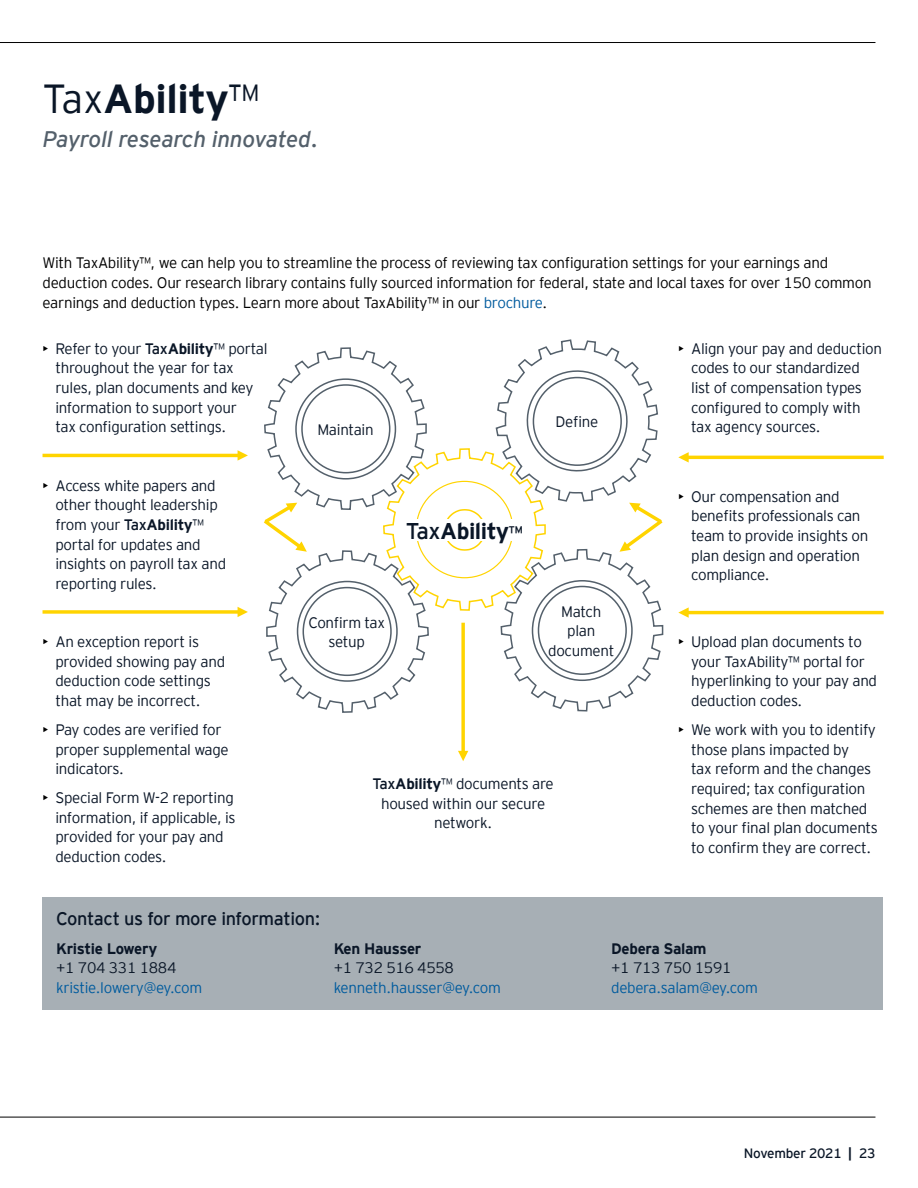
<style>
.page{position:relative;width:918px;height:1188px;background:#fff}
.page>*{position:absolute;margin:0;border:0;box-sizing:border-box;transform-origin:0 0}
.t1{font:700 40.5px "EY Interstate";letter-spacing:-.01em;color:#0a1627}
.t2{font:700 22.65px "EY Interstate";letter-spacing:-.02em;color:#0a1627}
.t3{font:italic 22.5px "EY Interstate";letter-spacing:-.015em;color:#54606b}
.t4{font:18.15px "EY Interstate";letter-spacing:-.02em;color:#0a1627}
.t5{font:300 15.15px/19.6px "EY Interstate";letter-spacing:-.02em;color:#0a1627}
.t6{font:300 15.15px/19.6px "EY Interstate";letter-spacing:-.02em;color:#000}
.t7{font:300 15.15px "EY Interstate";letter-spacing:-.02em;color:#005b9e}
.t8{font:700 15.15px "EY Interstate";letter-spacing:-.02em;color:#0a1627}
.t9{font:13.5px "EY Interstate";letter-spacing:-.02em;color:#0a1627}
.s1{font-weight:300}
.s2{color:#005b9e}
.s3{color:#000}
.s4{font-weight:400}
.s5{font-weight:700}
.s6{font-weight:400;font-size:18.15px}
</style>
<div class="page">
<hr style="left:0;top:42px;width:875px;height:1px;background:#000">
<hr style="left:0;top:1117px;width:875px;height:1px;background:#000">
<svg style="left:461px;top:714px;width:4px;height:37px"></svg>
<svg style="left:458px;top:751px;width:10px;height:10px"></svg>
<svg style="left:263px;top:339px;width:401px;height:375px"></svg>
<svg style="left:43px;top:610px;width:195px;height:4px"></svg>
<svg style="left:238px;top:607px;width:10px;height:10px"></svg>
<hr style="left:43px;top:454px;width:196px;height:3px;background:#ffd400">
<svg style="left:238px;top:450px;width:10px;height:11px"></svg>
<hr style="left:687px;top:611px;width:197px;height:3px;background:#ffd400">
<svg style="left:678px;top:607px;width:11px;height:11px"></svg>
<hr style="left:687px;top:456px;width:197px;height:3px;background:#ffd400">
<svg style="left:678px;top:452px;width:11px;height:11px"></svg>
<div style="left:43px;top:897px;width:840px;height:113px;background:#a7afb5"></div>
<h1 class="t1" style="left:43px;top:70px;width:218px"><span class="s1">Tax</span>Ability<span class="s1">™</span></h1>
<h3 class="t3" style="left:43px;top:123px;width:277px">Payroll research innovated.</h3>
<p class="t6" style="left:43px;top:252px;width:831px">With TaxAbility™, we can help you to streamline the process of reviewing tax configuration settings for your earnings and deduction codes. Our research library contains fully sourced information for federal, state and local taxes for over 150 common earnings and deduction types. Learn more about TaxAbility™ in our <span class="s2">brochure</span>.</p>
<p class="t5" style="left:55px;top:338px;width:214px;text-indent:-13px"><span class="s3">•</span> Refer to your <span class="s4">Tax</span><span class="s5">Ability</span>™ portal throughout the year for tax rules, plan documents and key information to support your<br>tax configuration settings.</p>
<p class="t5" style="left:55px;top:474px;width:172px;text-indent:-13px"><span class="s3">•</span> Access white papers and other thought leadership from your <span class="s4">Tax</span><span class="s5">Ability</span>™ portal for updates and insights on payroll tax and reporting rules.</p>
<p class="t5" style="left:55px;top:631px;width:171px;text-indent:-13px"><span class="s3">•</span> An exception report is provided showing pay and deduction code settings that may be incorrect.</p>
<p class="t5" style="left:55px;top:719px;width:175px;text-indent:-13px"><span class="s3">•</span> Pay codes are verified for proper supplemental wage indicators.</p>
<p class="t5" style="left:55px;top:787px;width:182px;text-indent:-13px"><span class="s3">•</span> Special Form W-2 reporting information, if applicable, is provided for your pay and deduction codes.</p>
<p class="t5" style="left:317px;top:419px;width:58px">Maintain</p>
<p class="t5" style="left:556px;top:411px;width:44px">Define</p>
<h2 class="t2" style="left:406px;top:514px;width:118px"><span class="s4">Tax</span>Ability<span class="s6">™</span></h2>
<p class="t5" style="left:308px;top:612px;width:78px;text-align:center">Confirm tax setup</p>
<p class="t5" style="left:548px;top:601px;width:68px;text-align:center">Match plan document</p>
<p class="t5" style="left:373px;top:773px;width:183px;text-align:center"><span class="s4">Tax</span><span class="s5">Ability</span>™ documents are housed within our secure network.</p>
<p class="t5" style="left:691px;top:338px;width:192px;text-indent:-13px"><span class="s3">•</span> Align your pay and deduction codes to our standardized list of compensation types configured to comply with tax agency sources.</p>
<p class="t5" style="left:691px;top:486px;width:179px;text-indent:-13px"><span class="s3">•</span> Our compensation and benefits professionals can team to provide insights on plan design and operation compliance.</p>
<p class="t5" style="left:691px;top:631px;width:187px;text-indent:-13px"><span class="s3">•</span> Upload plan documents to your TaxAbility™ portal for hyperlinking to your pay and deduction codes.</p>
<p class="t5" style="left:691px;top:719px;width:188px;text-indent:-13px"><span class="s3">•</span> We work with you to identify those plans impacted by<br>tax reform and the changes required; tax configuration schemes are then matched to your final plan documents to confirm they are correct.</p>
<p class="t4" style="left:56px;top:906px;width:266px">Contact us for more information:</p>
<p class="t8" style="left:56px;top:938px;width:103px">Kristie Lowery</p>
<p class="t5" style="left:56px;top:957px;width:122px">+1 704 331 1884</p>
<p class="t7" style="left:56px;top:977px;width:148px">kristie.lowery@ey.com</p>
<p class="t8" style="left:334px;top:938px;width:89px">Ken Hausser</p>
<p class="t5" style="left:334px;top:957px;width:122px">+1 732 516 4558</p>
<p class="t7" style="left:334px;top:977px;width:169px">kenneth.hausser@ey.com</p>
<p class="t8" style="left:611px;top:938px;width:97px">Debera Salam</p>
<p class="t5" style="left:611px;top:957px;width:122px">+1 713 750 1591</p>
<p class="t7" style="left:611px;top:977px;width:148px">debera.salam@ey.com</p>
<p class="t9" style="left:744px;top:1144px;width:133px">November 2021 <span class="s5">|</span> 23</p>
</div>
